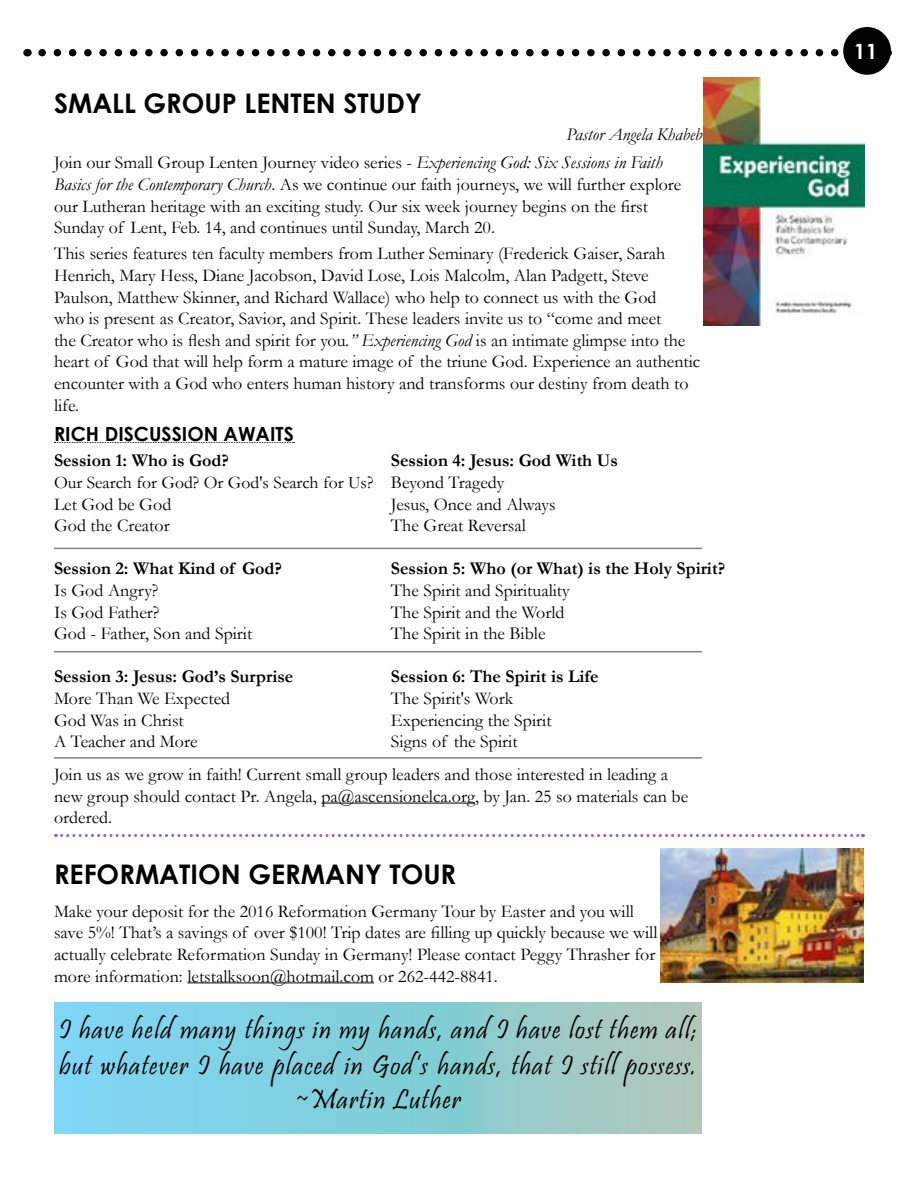
<style>
.page{position:relative;width:918px;height:1188px;background:#fff}
.page>*{position:absolute;margin:0;border:0;box-sizing:border-box;transform-origin:0 0}
.t1{font:28.5px/35.1px "Pristina";letter-spacing:.04em;color:#000;text-align:center}
.Article_Title{font:700 27px "Century Gothic";color:#000}
.t2{font:700 21px "Century Gothic";color:#fff}
.t3{font:700 19.5px "Century Gothic";color:#000}
.t4{font:18px/21.6px "Garamond";color:#000}
.t5{font:700 18px "Garamond";color:#000}
.Signature_Line{font:italic 18px "Garamond";color:#000}
.t6{font:17.7px "Garamond";color:#000}
.s1{font-style:italic}
</style>
<div class="page">
<svg style="left:42px;top:49px;width:797px;height:7px"></svg>
<div style="left:843px;top:27px;width:48px;height:48px;background:#000;border-radius:50%"></div>
<svg style="left:54px;top:442px;width:240px;height:1px"></svg>
<hr style="left:321px;top:803px;width:154px;height:1px;background:#000">
<hr style="left:54px;top:548px;width:648px;height:1px;background:#808285">
<hr style="left:54px;top:651px;width:648px;height:1px;background:#808285">
<hr style="left:54px;top:757px;width:648px;height:2px;background:#808285">
<img style="left:704px;top:78px;width:160px;height:248px">
<hr style="left:187px;top:982px;width:187px;height:1px;background:#000">
<svg style="left:56px;top:834px;width:807px;height:3px"></svg>
<img style="left:661px;top:849px;width:203px;height:134px">
<svg style="left:57px;top:1005px;width:642px;height:126px;background:#8bced8"></svg>
<p class="Article_Title" style="left:54px;top:83px;width:369px">SMALL GROUP LENTEN STUDY</p>
<p class="Signature_Line" style="left:567px;top:122px;width:137px">Pastor Angela Khabeb</p>
<p class="t4" style="left:54px;top:151px;width:629px">Join our Small Group Lenten Journey video series - <span class="s1">Experiencing God: Six Sessions in Faith Basics for the Contemporary Church</span>. As we continue our faith journeys, we will further explore our Lutheran heritage with an exciting study. Our six week journey begins on the first Sunday of Lent, Feb. 14, and continues until Sunday, March 20.</p>
<p class="t4" style="left:54px;top:242px;width:648px">This series features ten faculty members from Luther Seminary (Frederick Gaiser, Sarah Henrich, Mary Hess, Diane Jacobson, David Lose, Lois Malcolm, Alan Padgett, Steve Paulson, Matthew Skinner, and Richard Wallace) who help to connect us with the God<br>who is present as Creator, Savior, and Spirit. These leaders invite us to “come and meet<br>the Creator who is flesh and spirit for you<span class="s1">.” Experiencing God</span> is an intimate glimpse into the heart of God that will help form a mature image of the triune God. Experience an authentic encounter with a God who enters human history and transforms our destiny from death to life.</p>
<p class="t3" style="left:54px;top:419px;width:241px">RICH DISCUSSION AWAITS</p>
<p class="t5" style="left:54px;top:448px;width:177px">Session 1: Who is God?</p>
<p class="t6" style="left:54px;top:471px;width:321px">Our Search for God? Or God's Search for Us?</p>
<p class="t4" style="left:54px;top:493px;width:119px">Let God be God</p>
<p class="t4" style="left:54px;top:514px;width:117px">God the Creator</p>
<p class="t5" style="left:54px;top:556px;width:229px">Session 2: What Kind of God?</p>
<p class="t4" style="left:54px;top:579px;width:106px">Is God Angry?</p>
<p class="t4" style="left:54px;top:601px;width:107px">Is God Father?</p>
<p class="t4" style="left:54px;top:622px;width:200px">God - Father, Son and Spirit</p>
<p class="t5" style="left:54px;top:664px;width:241px">Session 3: Jesus: God’s Surprise</p>
<p class="t4" style="left:54px;top:687px;width:178px">More Than We Expected</p>
<p class="t4" style="left:54px;top:709px;width:131px">God Was in Christ</p>
<p class="t4" style="left:54px;top:730px;width:145px">A Teacher and More</p>
<p class="t5" style="left:391px;top:448px;width:228px">Session 4: Jesus: God With Us</p>
<p class="t4" style="left:391px;top:471px;width:115px">Beyond Tragedy</p>
<p class="t4" style="left:391px;top:493px;width:166px">Jesus, Once and Always</p>
<p class="t4" style="left:391px;top:514px;width:136px">The Great Reversal</p>
<p class="t5" style="left:391px;top:556px;width:336px">Session 5: Who (or What) is the Holy Spirit?</p>
<p class="t4" style="left:391px;top:579px;width:180px">The Spirit and Spirituality</p>
<p class="t4" style="left:391px;top:601px;width:175px">The Spirit and the World</p>
<p class="t4" style="left:391px;top:622px;width:156px">The Spirit in the Bible</p>
<p class="t5" style="left:391px;top:664px;width:209px">Session 6: The Spirit is Life</p>
<p class="t4" style="left:391px;top:687px;width:124px">The Spirit's Work</p>
<p class="t4" style="left:391px;top:709px;width:162px">Experiencing the Spirit</p>
<p class="t4" style="left:391px;top:730px;width:128px">Signs of the Spirit</p>
<p class="t4" style="left:54px;top:763px;width:636px">Join us as we grow in faith! Current small group leaders and those interested in leading a new group should contact Pr. Angela, pa@ascensionelca.org, by Jan. 25 so materials can be ordered.</p>
<p class="Article_Title" style="left:54px;top:854px;width:404px">REFORMATION GERMANY TOUR</p>
<p class="t4" style="left:54px;top:900px;width:605px">Make your deposit for the 2016 Reformation Germany Tour by Easter and you will save 5%! That’s a savings of over $100! Trip dates are filling up quickly because we will actually celebrate Reformation Sunday in Germany! Please contact Peggy Thrasher for more information: letstalksoon@hotmail.com or 262-442-8841.</p>
<p class="t1" style="left:59px;top:1014px;width:640px">I have held many things in my hands, and I have lost them all; but whatever I have placed in God’s hands, that I still possess. ~Martin Luther</p>
<p class="t2" style="left:854px;top:35px;width:25px">11</p>
</div>
